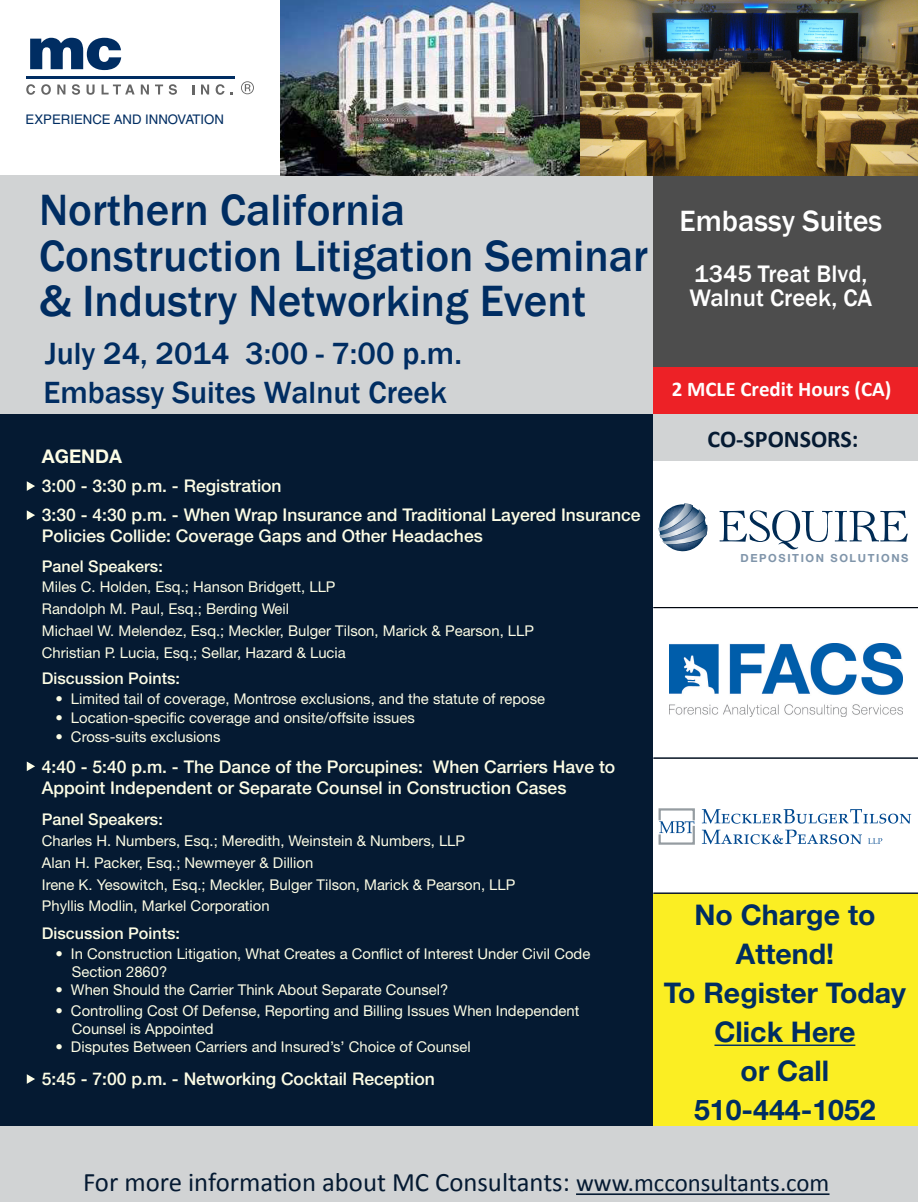
<style>
.page{position:relative;width:918px;height:1202px;background:#fff}
.page>*{position:absolute;margin:0;border:0;box-sizing:border-box;transform-origin:0 0}
.t1{font:500 45px/45.8px "Franklin Gothic";color:#002d62}
.t2{font:500 31.5px/39px "Franklin Gothic";color:#002d62}
.t3{font:500 30.15px "Franklin Gothic";color:#fff}
.t4{font:700 28.5px/39px "Helvetica Neue";color:#002d62;text-align:center}
.t5{font:26.7px "Calibri";color:#051a32}
.t6{font:500 24.45px/24px "Franklin Gothic";color:#fff}
.t7{font:700 24px "Calibri";color:#051a32}
.t8{font:700 21px "Calibri";color:#fff}
.t9{font:700 18.9px "Helvetica Neue";color:#fdfde5}
.t10{font:500 17.55px/21px "Helvetica Neue";color:#fdfde5}
.t11{font:500 16.2px "Helvetica Neue";color:#fdfde5}
.t12{font:14.85px/21.8px "Helvetica Neue";color:#fdfde5}
.t13{font:13.2px "Helvetica LT Std";color:#002d62}
.t14{font:700 11.1px "Helvetica Neue";letter-spacing:.145em;color:#8095aa}
.s1{font-size:24.75px}
</style>
<div class="page">
<div style="left:0;top:376px;width:705px;height:760px;background:#051a32"></div>
<div style="left:0;top:176px;width:918px;height:238px;background:#d1d3d4"></div>
<div style="left:653px;top:169px;width:265px;height:965px;background:#4d4d4d"></div>
<div style="left:653px;top:820px;width:265px;height:312px;background:#fbee23"></div>
<hr style="left:714px;top:1044px;width:141px;height:1px;background:#002d62">
<div style="left:0;top:1126px;width:918px;height:75px;background:#d1d3d4"></div>
<div style="left:653px;top:418px;width:265px;height:475px;background:#fff"></div>
<div style="left:653px;top:414px;width:265px;height:47px;background:#d1d3d4"></div>
<div style="left:653px;top:367px;width:265px;height:47px;background:#ed2126"></div>
<svg style="left:720px;top:510px;width:188px;height:39px"></svg>
<svg style="left:659px;top:503px;width:49px;height:48px"></svg>
<hr style="left:576px;top:1193px;width:254px;height:1px;background:#051a32">
<img style="left:580px;top:0;width:338px;height:176px">
<img style="left:281px;top:0;width:299px;height:176px">
<svg style="left:27px;top:1074px;width:8px;height:9px"></svg>
<svg style="left:27px;top:761px;width:8px;height:10px"></svg>
<svg style="left:27px;top:510px;width:8px;height:10px"></svg>
<svg style="left:27px;top:481px;width:8px;height:10px"></svg>
<hr style="left:653px;top:607px;width:265px;height:1px;background:#002d62">
<hr style="left:653px;top:757px;width:265px;height:1px;background:#002d62">
<hr style="left:653px;top:892px;width:265px;height:1px;background:#002d62">
<svg style="left:30px;top:38px;width:91px;height:32px"></svg>
<hr style="left:27px;top:77px;width:208px;height:2px;background:#002d62">
<svg style="left:26px;top:84px;width:9px;height:11px"></svg>
<svg style="left:41px;top:84px;width:10px;height:11px"></svg>
<svg style="left:57px;top:84px;width:8px;height:10px"></svg>
<svg style="left:72px;top:84px;width:8px;height:11px"></svg>
<svg style="left:87px;top:84px;width:8px;height:11px"></svg>
<svg style="left:102px;top:84px;width:33px;height:10px"></svg>
<svg style="left:141px;top:84px;width:8px;height:10px"></svg>
<svg style="left:155px;top:84px;width:8px;height:10px"></svg>
<svg style="left:169px;top:84px;width:8px;height:11px"></svg>
<svg style="left:192px;top:85px;width:2px;height:9px"></svg>
<svg style="left:201px;top:84px;width:8px;height:10px"></svg>
<svg style="left:216px;top:84px;width:9px;height:11px"></svg>
<svg style="left:241px;top:81px;width:13px;height:13px"></svg>
<img style="left:670px;top:643px;width:232px;height:73px">
<svg style="left:702px;top:809px;width:209px;height:14px"></svg>
<svg style="left:702px;top:829px;width:160px;height:15px"></svg>
<svg style="left:868px;top:838px;width:14px;height:5px"></svg>
<div style="left:659px;top:808px;width:36px;height:13px;border:2px solid #959ca1"></div>
<svg style="left:658px;top:813px;width:37px;height:32px"></svg>
<p class="t13" style="left:26px;top:112px;width:200px">EXPERIENCE AND INNOVATION</p>
<h1 class="t1" style="left:39px;top:187px;width:611px">Northern California<br>Construction Litigation Seminar &amp; Industry Networking Event</h1>
<h2 class="t2" style="left:43px;top:334px;width:420px">July 24, 2014 3:00 - 7:00 p.m.<br>Embassy Suites Walnut Creek</h2>
<p class="t9" style="left:42px;top:444px;width:82px">AGENDA</p>
<p class="t10" style="left:42px;top:474px;width:241px">3:00 - 3:30 p.m. - Registration</p>
<p class="t10" style="left:42px;top:504px;width:600px">3:30 - 4:30 p.m. - When Wrap Insurance and Traditional Layered Insurance<br>Policies Collide: Coverage Gaps and Other Headaches</p>
<p class="t11" style="left:42px;top:556px;width:123px">Panel Speakers:</p>
<p class="t12" style="left:42px;top:575px;width:494px">Miles C. Holden, Esq.; Hanson Bridgett, LLP<br>Randolph M. Paul, Esq.; Berding Weil<br>Michael W. Melendez, Esq.; Meckler, Bulger Tilson, Marick &amp; Pearson, LLP Christian P. Lucia, Esq.; Sellar, Hazard &amp; Lucia</p>
<p class="t12" style="left:55px;top:687px;width:491px">• Limited tail of coverage, Montrose exclusions, and the statute of repose</p>
<p class="t12" style="left:55px;top:706px;width:361px">• Location-specific coverage and onsite/offsite issues</p>
<p class="t12" style="left:55px;top:725px;width:167px">• Cross-suits exclusions</p>
<p class="t11" style="left:42px;top:668px;width:140px">Discussion Points:</p>
<p class="t10" style="left:42px;top:756px;width:575px">4:40 - 5:40 p.m. - The Dance of the Porcupines: When Carriers Have to<br>Appoint Independent or Separate Counsel in Construction Cases</p>
<p class="t11" style="left:42px;top:809px;width:123px">Panel Speakers:</p>
<p class="t12" style="left:42px;top:829px;width:425px">Charles H. Numbers, Esq.; Meredith, Weinstein &amp; Numbers, LLP</p>
<p class="t12" style="left:42px;top:851px;width:475px">Alan H. Packer, Esq.; Newmeyer &amp; Dillion<br>Irene K. Yesowitch, Esq.; Meckler, Bulger Tilson, Marick &amp; Pearson, LLP<br>Phyllis Modlin, Markel Corporation</p>
<p class="t12" style="left:72px;top:944px;width:520px;line-height:17.9px;text-indent:-16px">• In Construction Litigation, What Creates a Conflict of Interest Under Civil Code<br>Section 2860?</p>
<p class="t12" style="left:55px;top:978px;width:395px">• When Should the Carrier Think About Separate Counsel?</p>
<p class="t12" style="left:72px;top:1001px;width:509px;line-height:17.9px;text-indent:-16px">• Controlling Cost Of Defense, Reporting and Billing Issues When Independent<br>Counsel is Appointed</p>
<p class="t12" style="left:55px;top:1035px;width:417px">• Disputes Between Carriers and Insured’s’ Choice of Counsel</p>
<p class="t11" style="left:42px;top:923px;width:140px">Discussion Points:</p>
<p class="t10" style="left:42px;top:1067px;width:394px">5:45 - 7:00 p.m. - Networking Cocktail Reception</p>
<h3 class="t3" style="left:680px;top:202px;width:204px">Embassy Suites</h3>
<h3 class="t6" style="left:689px;top:262px;width:184px">1345 Treat Blvd,<br>Walnut Creek, CA</h3>
<h3 class="t8" style="left:672px;top:375px;width:221px">2 MCLE Credit Hours (CA)</h3>
<h3 class="t7" style="left:708px;top:423px;width:153px">CO-SPONSORS:</h3>
<p class="t14" style="left:741px;top:551px;width:169px">DEPOSITION SOLUTIONS</p>
<h3 class="t4" style="left:664px;top:894px;width:244px">No Charge to<br>Attend!<br>To Register Today<br>Click Here<br>or Call<br>510-444-1052</h3>
<h3 class="t5" style="left:83px;top:1165px;width:748px">For more information about MC Consultants: <span class="s1">www.mcconsultants.com</span></h3>
</div>
